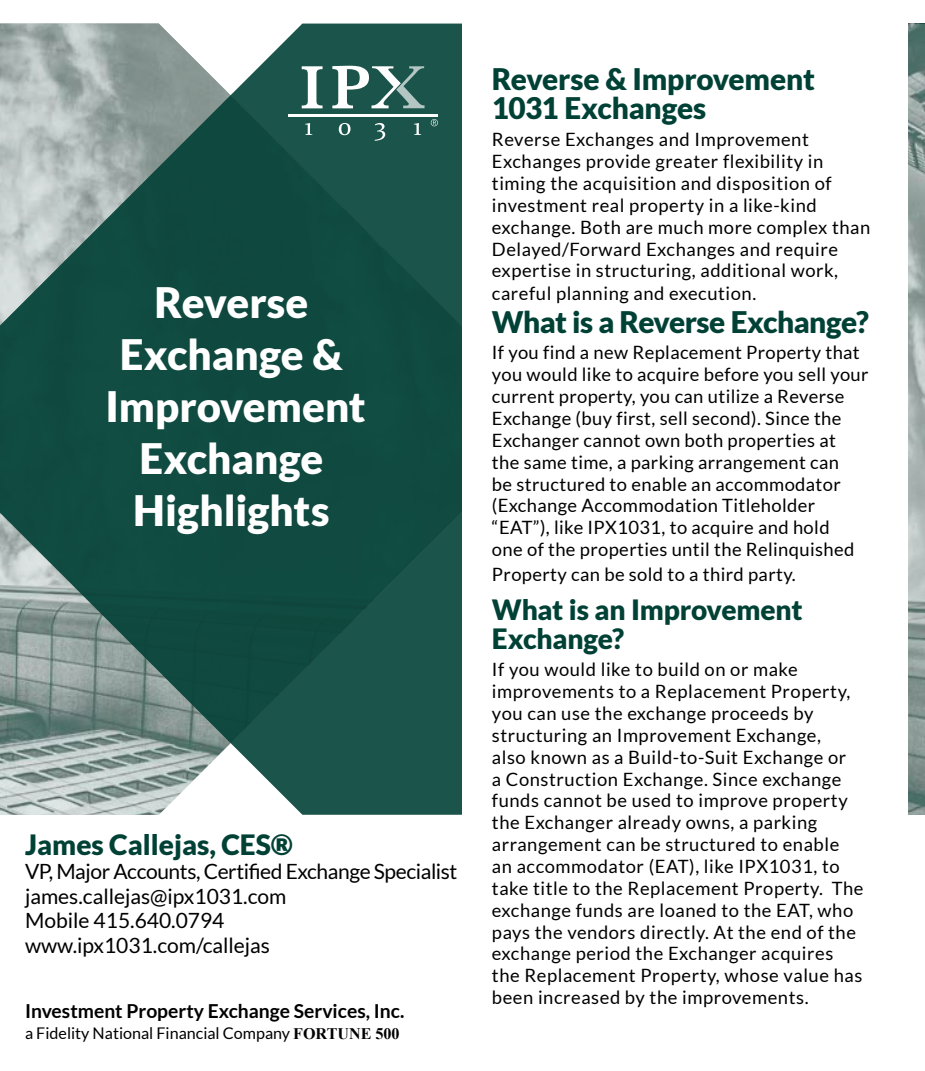
<style>
.page{position:relative;width:925px;height:1071px;background:#fff}
.page>*{position:absolute;margin:0;border:0;box-sizing:border-box;transform-origin:0 0}
.t1{font:900 42px/52px "Lato";color:#fff;text-align:center}
.t2{font:900 29.75px/29.8px "Lato";letter-spacing:-.015em;color:#004136}
.t3{font:900 28px/29.8px "Lato";letter-spacing:-.005em;color:#004136}
.t4{font:21px/24.5px "Lato";color:#000}
.t5{font:700 19.25px "Lato";color:#000}
.t6{font:18.38px/21.9px "Lato";letter-spacing:.03em;color:#000}
.t7{font:16.1px "Lato";color:#000}
.s1{font-family:"Times New Roman";font-weight:700}
</style>
<div class="page">
<svg style="left:0;top:24px;width:462px;height:791px"></svg>
<svg style="left:908px;top:24px;width:16px;height:791px;background:#94a3a0"></svg>
<svg style="left:0;top:95px;width:462px;height:648px;background:#2a5c54"></svg>
<svg style="left:430px;top:119px;width:7px;height:7px"></svg>
<svg style="left:305px;top:123px;width:7px;height:12px"></svg>
<svg style="left:338px;top:123px;width:12px;height:12px"></svg>
<svg style="left:374px;top:123px;width:11px;height:18px"></svg>
<svg style="left:413px;top:123px;width:8px;height:12px"></svg>
<svg style="left:301px;top:66px;width:21px;height:42px"></svg>
<svg style="left:332px;top:66px;width:92px;height:42px"></svg>
<hr style="left:288px;top:114px;width:149px;height:3px;background:#fff">
<h1 class="t1" style="left:105px;top:276px;width:261px">Reverse<br>Exchange &amp;<br>Improvement<br>Exchange<br>Highlights</h1>
<h3 class="t3" style="left:25px;top:829px;width:269px">James Callejas, CES®</h3>
<p class="t4" style="left:25px;top:859px;width:433px">VP, Major Accounts, Certified Exchange Specialist james.callejas@ipx1031.com<br>Mobile 415.640.0794 www.ipx1031.com/callejas</p>
<p class="t5" style="left:25px;top:1000px;width:380px">Investment Property Exchange Services, Inc.</p>
<p class="t7" style="left:25px;top:1024px;width:376px">a Fidelity National Financial Company <span class="s1">FORTUNE 500</span></p>
<h2 class="t2" style="left:491px;top:63px;width:324px">Reverse &amp; Improvement<br>1031 Exchanges</h2>
<p class="t6" style="left:491px;top:129px;width:379px">Reverse Exchanges and Improvement Exchanges provide greater flexibility in timing the acquisition and disposition of investment real property in a like-kind exchange. Both are much more complex than Delayed/Forward Exchanges and require expertise in structuring, additional work, careful planning and execution.</p>
<h2 class="t2" style="left:491px;top:306px;width:378px">What is a Reverse Exchange?</h2>
<p class="t6" style="left:491px;top:342px;width:378px">If you find a new Replacement Property that you would like to acquire before you sell your current property, you can utilize a Reverse Exchange (buy first, sell second). Since the Exchanger cannot own both properties at<br>the same time, a parking arrangement can<br>be structured to enable an accommodator (Exchange Accommodation Titleholder “EAT”), like IPX1031, to acquire and hold<br>one of the properties until the Relinquished</p>
<p class="t6" style="left:491px;top:564px;width:305px">Property can be sold to a third party.</p>
<h3 class="t3" style="left:491px;top:594px;width:312px">What is an Improvement<br>Exchange?</h3>
<p class="t6" style="left:491px;top:659px;width:373px">If you would like to build on or make improvements to a Replacement Property, you can use the exchange proceeds by structuring an Improvement Exchange,<br>also known as a Build-to-Suit Exchange or<br>a Construction Exchange. Since exchange funds cannot be used to improve property the Exchanger already owns, a parking arrangement can be structured to enable an accommodator (EAT), like IPX1031, to take title to the Replacement Property. The exchange funds are loaned to the EAT, who pays the vendors directly. At the end of the exchange period the Exchanger acquires the Replacement Property, whose value has been increased by the improvements.</p>
</div>
